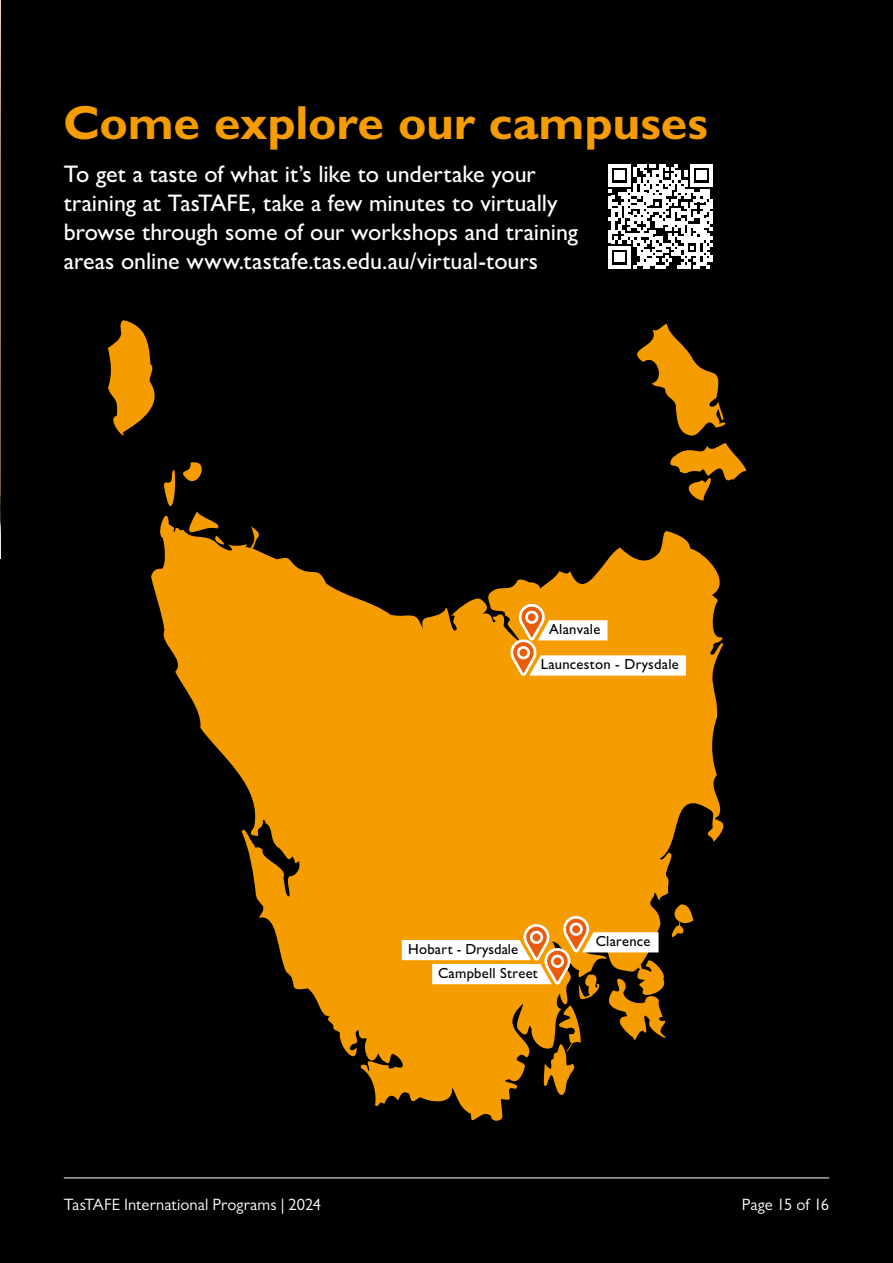
<style>
.page{position:relative;width:893px;height:1263px;background:#000}
.page>*{position:absolute;margin:0;border:0;box-sizing:border-box;transform-origin:0 0}
.t1{font:700 48px "Gill Sans MT Pro";letter-spacing:-.005em;color:#f59c00}
.t2{font:500 24px/28.8px "Gill Sans MT Pro";letter-spacing:-.005em;color:#fff}
.t3{font:16.5px "Gill Sans MT Pro";letter-spacing:.005em;color:#fff}
.t4{font:500 14.7px "Gill Sans MT Pro";letter-spacing:.015em;color:#000}
</style>
<div class="page">
<svg style="left:108px;top:322px;width:47px;height:114px"></svg>
<svg style="left:637px;top:324px;width:107px;height:177px"></svg>
<svg style="left:151px;top:517px;width:573px;height:603px;fill:#f59c00"></svg>
<svg style="left:164px;top:462px;width:66px;height:86px"></svg>
<svg style="left:250px;top:526px;width:12px;height:26px"></svg>
<svg style="left:508px;top:604px;width:178px;height:74px"></svg>
<svg style="left:402px;top:904px;width:291px;height:192px"></svg>
<img style="left:0;top:0;width:1px;height:558px">
<svg style="left:609px;top:164px;width:103px;height:104px"></svg>
<hr style="left:64px;top:1177px;width:765px;height:1px;background:#fff">
<h1 class="t1" style="left:64px;top:93px;width:646px">Come explore our campuses</h1>
<p class="t2" style="left:64px;top:160px;width:516px">To get a taste of what it’s like to undertake your training at TasTAFE, take a few minutes to virtually browse through some of our workshops and training areas online www.tastafe.tas.edu.au/virtual-tours</p>
<p class="t4" style="left:549px;top:620px;width:53px">Alanvale</p>
<p class="t4" style="left:541px;top:656px;width:139px">Launceston - Drysdale</p>
<p class="t4" style="left:408px;top:940px;width:111px">Hobart - Drysdale</p>
<p class="t4" style="left:596px;top:932px;width:56px">Clarence</p>
<p class="t4" style="left:438px;top:964px;width:101px">Campbell Street</p>
<p class="t3" style="left:64px;top:1195px;width:259px">TasTAFE International Programs | 2024</p>
<p class="t3" style="left:742px;top:1195px;width:89px">Page 15 of 16</p>
</div>
